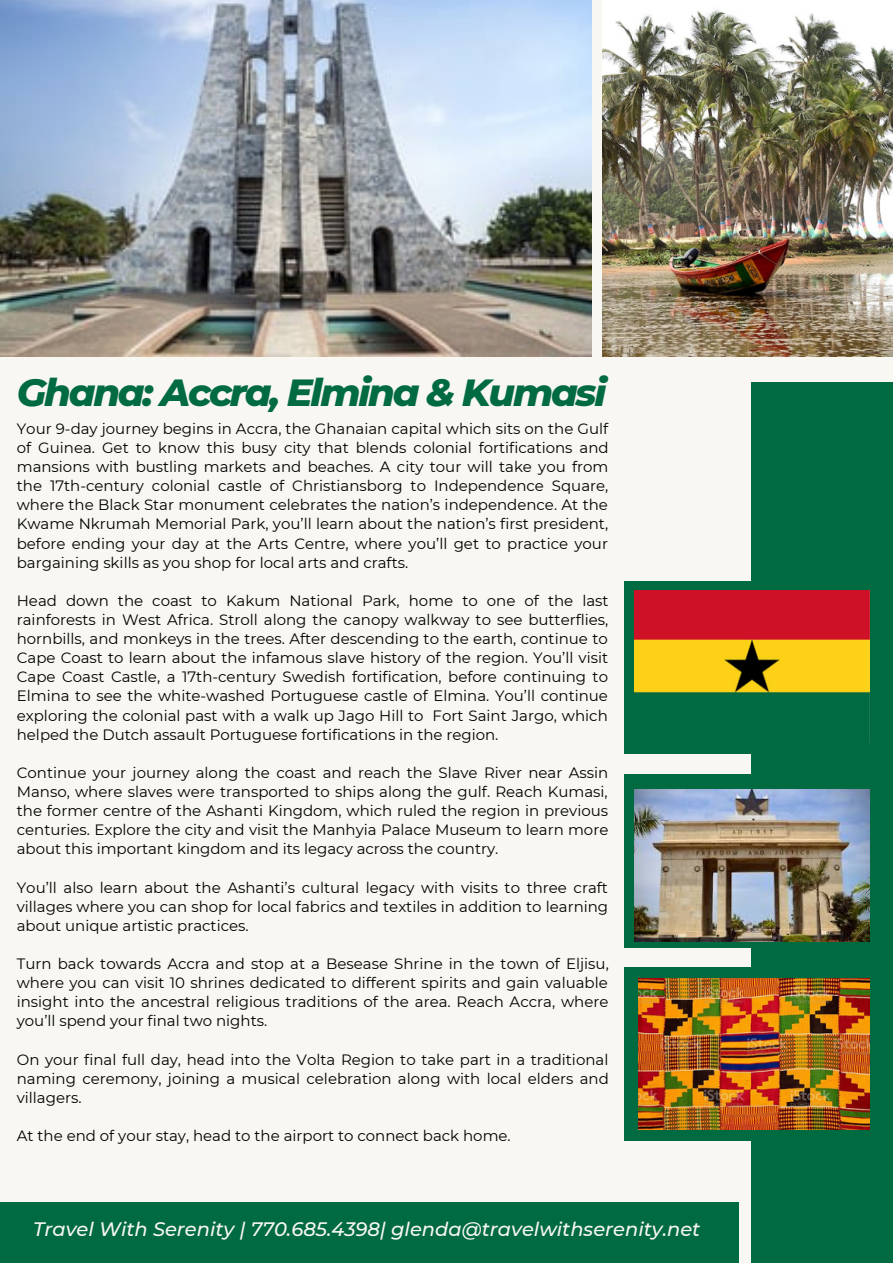
<style>
.page{position:relative;width:893px;height:1264px;background:#fff}
.page>*{position:absolute;margin:0;border:0;box-sizing:border-box;transform-origin:0 0}
.t1{font:italic 800 38.55px "Montserrat";letter-spacing:-.06em;color:#006a41}
.t2{font:italic 500 19.5px "Montserrat";color:#f8f7f2}
.t3{font:15px/19px "Montserrat";color:#000;text-align:justify}
</style>
<div class="page">
<div style="left:0;top:0;width:892px;height:1262px;background:#f8f7f2"></div>
<img style="left:0;top:0;width:591px;height:356px">
<img style="left:602px;top:0;width:290px;height:356px">
<div style="left:750px;top:382px;width:142px;height:880px;background:#006a41"></div>
<div style="left:624px;top:580px;width:252px;height:173px;background:#006a41"></div>
<img style="left:634px;top:590px;width:235px;height:103px">
<div style="left:624px;top:774px;width:230px;height:173px;background:#006a41"></div>
<img style="left:634px;top:789px;width:235px;height:152px">
<div style="left:624px;top:967px;width:230px;height:173px;background:#006a41"></div>
<img style="left:638px;top:978px;width:231px;height:151px">
<div style="left:0;top:1202px;width:739px;height:60px;background:#006a41"></div>
<h1 class="t1" style="left:17px;top:369px;width:591px">Ghana: Accra, Elmina &amp; Kumasi</h1>
<p class="t3" style="left:17px;top:419px;width:593px">Your 9-day journey begins in Accra, the Ghanaian capital which sits on the Gulf of Guinea. Get to know this busy city that blends colonial fortifications and mansions with bustling markets and beaches. A city tour will take you from the 17th-century colonial castle of Christiansborg to Independence Square, where the Black Star monument celebrates the nation’s independence. At the Kwame Nkrumah Memorial Park, you’ll learn about the nation’s first president, before ending your day at the Arts Centre, where you’ll get to practice your bargaining skills as you shop for local arts and crafts.</p>
<p class="t3" style="left:17px;top:591px;width:593px">Head down the coast to Kakum National Park, home to one of the last rainforests in West Africa. Stroll along the canopy walkway to see butterflies, hornbills, and monkeys in the trees. After descending to the earth, continue to Cape Coast to learn about the infamous slave history of the region. You’ll visit Cape Coast Castle, a 17th-century Swedish fortification, before continuing to Elmina to see the white-washed Portuguese castle of Elmina. You’ll continue exploring the colonial past with a walk up Jago Hill to Fort Saint Jargo, which helped the Dutch assault Portuguese fortifications in the region.</p>
<p class="t3" style="left:17px;top:763px;width:593px">Continue your journey along the coast and reach the Slave River near Assin Manso, where slaves were transported to ships along the gulf. Reach Kumasi, the former centre of the Ashanti Kingdom, which ruled the region in previous centuries. Explore the city and visit the Manhyia Palace Museum to learn more about this important kingdom and its legacy across the country.</p>
<p class="t3" style="left:17px;top:877px;width:593px">You’ll also learn about the Ashanti’s cultural legacy with visits to three craft villages where you can shop for local fabrics and textiles in addition to learning about unique artistic practices.</p>
<p class="t3" style="left:17px;top:954px;width:593px">Turn back towards Accra and stop at a Besease Shrine in the town of Eljisu, where you can visit 10 shrines dedicated to different spirits and gain valuable insight into the ancestral religious traditions of the area. Reach Accra, where you’ll spend your final two nights.</p>
<p class="t3" style="left:17px;top:1049px;width:593px">On your final full day, head into the Volta Region to take part in a traditional naming ceremony, joining a musical celebration along with local elders and villagers.</p>
<p class="t3" style="left:17px;top:1126px;width:495px">At the end of your stay, head to the airport to connect back home.</p>
<h2 class="t2" style="left:33px;top:1216px;width:668px">Travel With Serenity | 770.685.4398| glenda@travelwithserenity.net</h2>
</div>
